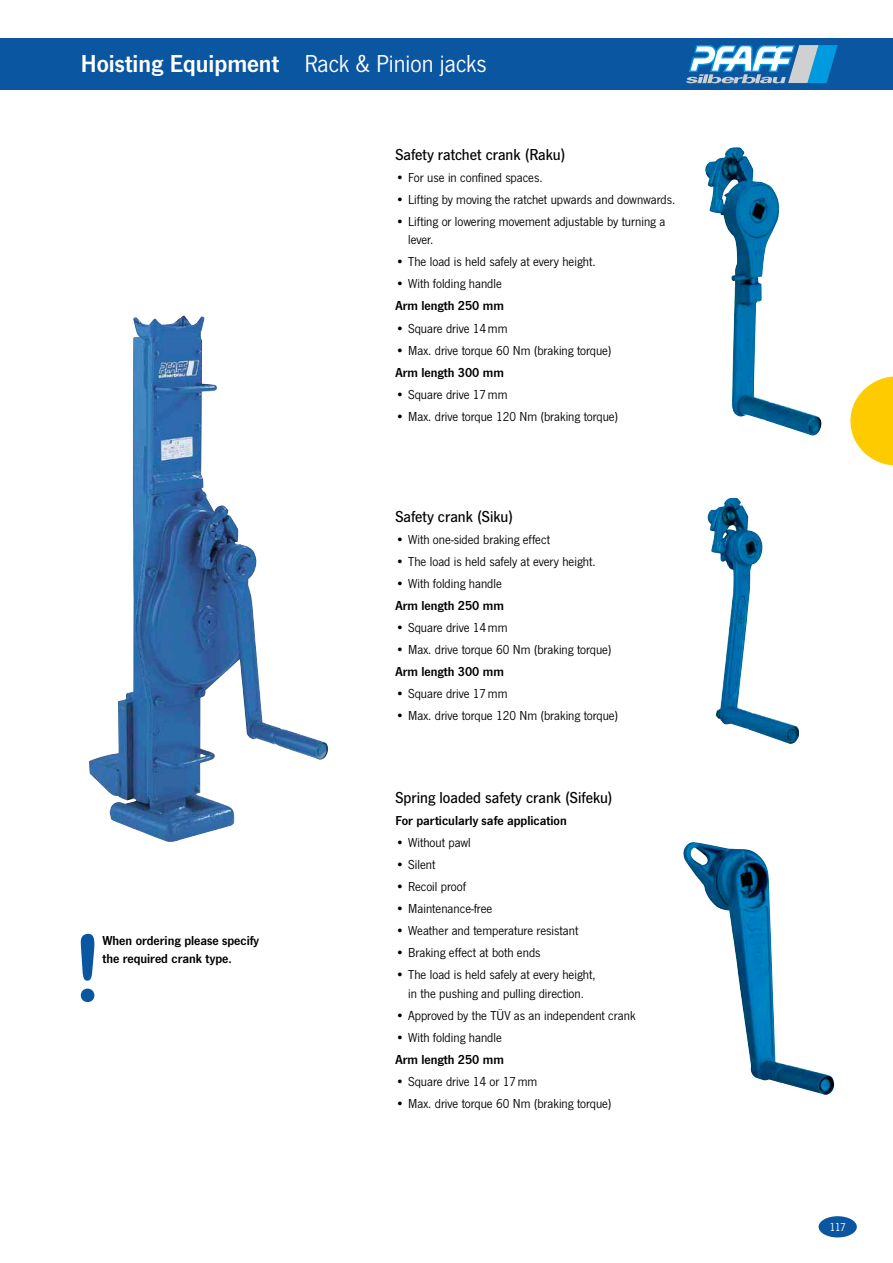
<style>
.page{position:relative;width:893px;height:1263px;background:#fff}
.page>*{position:absolute;margin:0;border:0;box-sizing:border-box;transform-origin:0 0}
.t1{font:25.5px "News Got Dem";color:#fff}
.t2{font:500 16.5px "News Got";color:#000}
.t3{font:13.5px/18.6px "News Got";color:#000}
.t4{font:13.5px/18.6px "News Got Dem";color:#000}
.t5{font:12px "News Got";color:#fff}
.s1{font-family:"News Got"}
</style>
<div class="page">
<img style="left:705px;top:147px;width:117px;height:289px">
<img style="left:683px;top:842px;width:151px;height:253px">
<img style="left:707px;top:498px;width:92px;height:246px">
<img style="left:89px;top:315px;width:167px;height:527px">
<svg style="left:850px;top:376px;width:43px;height:90px"></svg>
<div style="left:819px;top:1216px;width:38px;height:21px;background:#0b56a1;border-radius:50%"></div>
<div style="left:0;top:38px;width:893px;height:51px;background:#0b56a1"></div>
<svg style="left:686px;top:45px;width:152px;height:38px"></svg>
<svg style="left:81px;top:934px;width:13px;height:68px"></svg>
<h1 class="t1" style="left:81px;top:49px;width:407px">Hoisting Equipment <span class="s1">Rack &amp; Pinion jacks</span></h1>
<p class="t2" style="left:395px;top:145px;width:171px">Safety ratchet crank (Raku)</p>
<p class="t3" style="left:395px;top:168px;width:149px">• For use in confined spaces.</p>
<p class="t3" style="left:395px;top:190px;width:281px">• Lifting by moving the ratchet upwards and downwards.</p>
<p class="t3" style="left:408px;top:212px;width:259px;text-indent:-13px">• Lifting or lowering movement adjustable by turning a lever.</p>
<p class="t3" style="left:395px;top:253px;width:202px">• The load is held safely at every height.</p>
<p class="t3" style="left:395px;top:275px;width:108px">• With folding handle</p>
<p class="t4" style="left:395px;top:297px;width:110px">Arm length 250 mm</p>
<p class="t3" style="left:395px;top:319px;width:114px">• Square drive 14mm</p>
<p class="t3" style="left:395px;top:341px;width:218px">• Max. drive torque 60 Nm (braking torque)</p>
<p class="t4" style="left:395px;top:363px;width:110px">Arm length 300 mm</p>
<p class="t3" style="left:395px;top:385px;width:114px">• Square drive 17mm</p>
<p class="t3" style="left:395px;top:407px;width:224px">• Max. drive torque 120 Nm (braking torque)</p>
<p class="t4" style="left:102px;top:931px;width:158px">When ordering please specify the required crank type.</p>
<p class="t2" style="left:395px;top:508px;width:119px">Safety crank (Siku)</p>
<p class="t3" style="left:395px;top:531px;width:156px">• With one-sided braking effect</p>
<p class="t3" style="left:395px;top:553px;width:202px">• The load is held safely at every height.</p>
<p class="t3" style="left:395px;top:575px;width:108px">• With folding handle</p>
<p class="t4" style="left:395px;top:596px;width:110px">Arm length 250 mm</p>
<p class="t3" style="left:395px;top:619px;width:114px">• Square drive 14mm</p>
<p class="t3" style="left:395px;top:641px;width:218px">• Max. drive torque 60 Nm (braking torque)</p>
<p class="t4" style="left:395px;top:662px;width:110px">Arm length 300 mm</p>
<p class="t3" style="left:395px;top:685px;width:114px">• Square drive 17mm</p>
<p class="t3" style="left:395px;top:707px;width:224px">• Max. drive torque 120 Nm (braking torque)</p>
<p class="t2" style="left:395px;top:789px;width:219px">Spring loaded safety crank (Sifeku)</p>
<p class="t4" style="left:395px;top:811px;width:173px">For particularly safe application</p>
<p class="t3" style="left:395px;top:834px;width:77px">• Without pawl</p>
<p class="t3" style="left:395px;top:856px;width:41px">• Silent</p>
<p class="t3" style="left:395px;top:878px;width:72px">• Recoil proof</p>
<p class="t3" style="left:395px;top:900px;width:98px">• Maintenance-free</p>
<p class="t3" style="left:395px;top:922px;width:184px">• Weather and temperature resistant</p>
<p class="t3" style="left:395px;top:944px;width:147px">• Braking effect at both ends</p>
<p class="t3" style="left:395px;top:966px;width:202px;text-align:center">• The load is held safely at every height, in the pushing and pulling direction.</p>
<p class="t3" style="left:395px;top:1006px;width:242px">• Approved by the TÜV as an independent crank</p>
<p class="t3" style="left:395px;top:1028px;width:108px">• With folding handle</p>
<p class="t4" style="left:395px;top:1050px;width:110px">Arm length 250 mm</p>
<p class="t3" style="left:395px;top:1072px;width:143px">• Square drive 14 or 17mm</p>
<p class="t3" style="left:395px;top:1094px;width:218px">• Max. drive torque 60 Nm (braking torque)</p>
<p class="t5" style="left:829px;top:1220px;width:18px">117</p>
</div>
